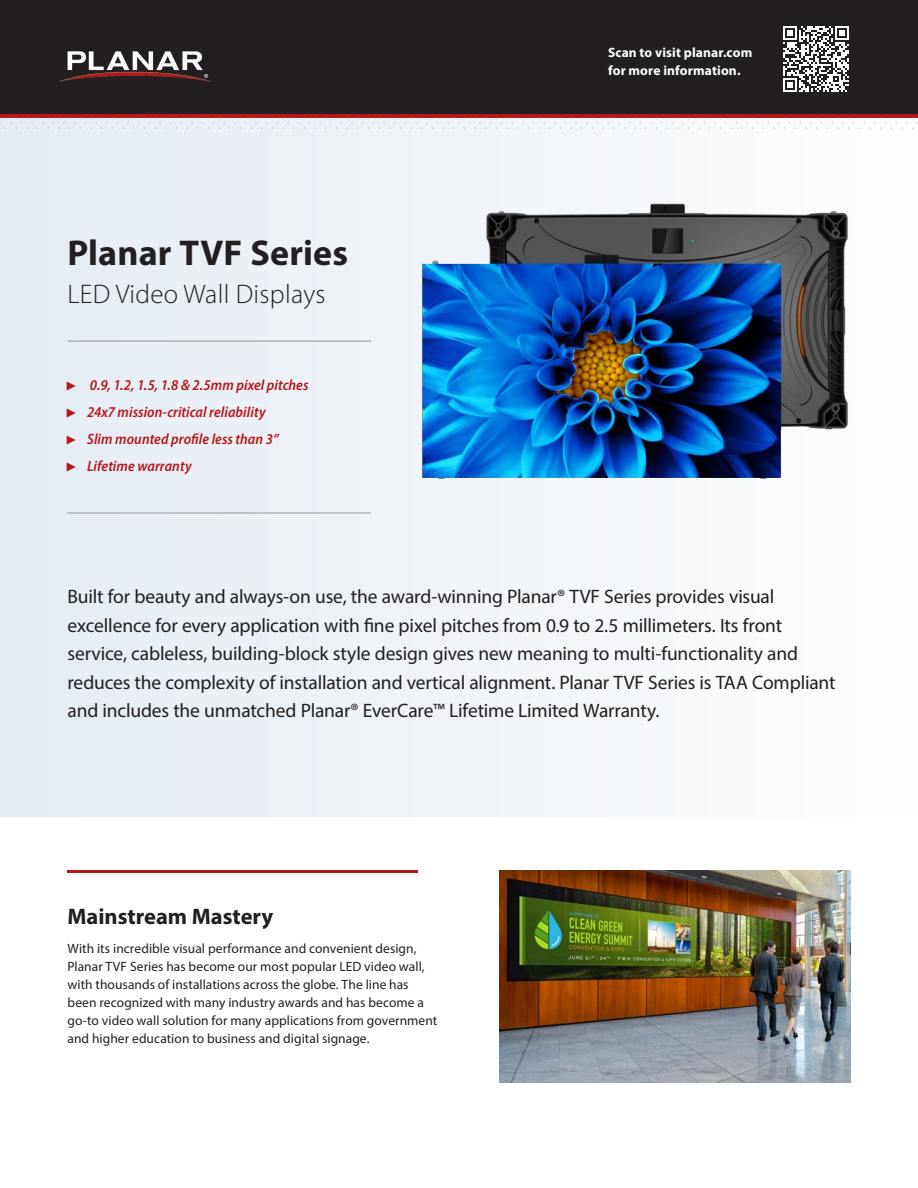
<style>
.page{position:relative;width:918px;height:1188px;background:#fff}
.page>*{position:absolute;margin:0;border:0;box-sizing:border-box;transform-origin:0 0}
.H1_-_Title{font:700 36px "Myriad Pro";letter-spacing:.005em;color:#231f20}
.H2_-_Subtitle{font:300 27px "Myriad Pro";letter-spacing:.01em;color:#231f20}
.H4_-_Segment_Subhead{font:700 22.5px "Myriad Pro";color:#231f20}
.H5_-_Intro_Text{font:19.5px/28.5px "Myriad Pro";letter-spacing:-.01em;color:#231f20}
.t1{font:italic 600 semi-condensed 15px "Myriad Pro";letter-spacing:.005em;color:#b4181d}
.Body{font:13.5px/18px "Myriad Pro";letter-spacing:.005em;color:#231f20}
.Body-2{font:700 13.5px/18px "Myriad Pro";letter-spacing:.01em;color:#fff}
.s1{font-family:"Menlo";font-weight:400;font-style:normal;font-stretch:normal}
</style>
<div class="page">
<div style="left:0;top:0;width:918px;height:816px;background:linear-gradient(to right,#e3ebf3,#fefefe)"></div>
<img style="left:500px;top:871px;width:350px;height:211px">
<img style="left:418px;top:176px;width:432px;height:338px">
<hr style="left:68px;top:341px;width:303px;height:1px;background:#939598">
<hr style="left:68px;top:513px;width:303px;height:1px;background:#939598">
<hr style="left:68px;top:871px;width:350px;height:2px;background:#b4181d">
<div style="left:0;top:0;width:918px;height:118px;background:#231f20"></div>
<img style="left:59px;top:51px;width:152px;height:31px">
<hr style="left:0;top:114px;width:918px;height:4px;background:#b4181d">
<svg style="left:783px;top:26px;width:66px;height:66px"></svg>
<img style="left:0;top:118px;width:918px;height:11px">
<p class="H1_-_Title" style="left:68px;top:229px;width:282px">Planar TVF Series</p>
<p class="H2_-_Subtitle" style="left:68px;top:278px;width:260px">LED Video Wall Displays</p>
<p class="t1" style="left:67px;top:376px;width:243px"><span class="s1">▶</span> 0.9, 1.2, 1.5, 1.8 &amp; 2.5mm pixel pitches</p>
<p class="t1" style="left:67px;top:403px;width:200px"><span class="s1">▶</span> 24x7 mission-critical reliability</p>
<p class="t1" style="left:67px;top:430px;width:213px"><span class="s1">▶</span> Slim mounted profile less than 3”</p>
<p class="t1" style="left:67px;top:457px;width:126px"><span class="s1">▶</span> Lifetime warranty</p>
<p class="Body-2" style="left:608px;top:43px;width:146px">Scan to visit planar.com for more information.</p>
<p class="H5_-_Intro_Text" style="left:68px;top:582px;width:770px">Built for beauty and always-on use, the award-winning Planar® TVF Series provides visual excellence for every application with fine pixel pitches from 0.9 to 2.5 millimeters. Its front service, cableless, building-block style design gives new meaning to multi-functionality and reduces the complexity of installation and vertical alignment. Planar TVF Series is TAA Compliant and includes the unmatched Planar® EverCare™ Lifetime Limited Warranty.</p>
<p class="H4_-_Segment_Subhead" style="left:68px;top:901px;width:207px">Mainstream Mastery</p>
<p class="Body" style="left:68px;top:939px;width:371px">With its incredible visual performance and convenient design, Planar TVF Series has become our most popular LED video wall, with thousands of installations across the globe. The line has been recognized with many industry awards and has become a go-to video wall solution for many applications from government and higher education to business and digital signage.</p>
</div>
